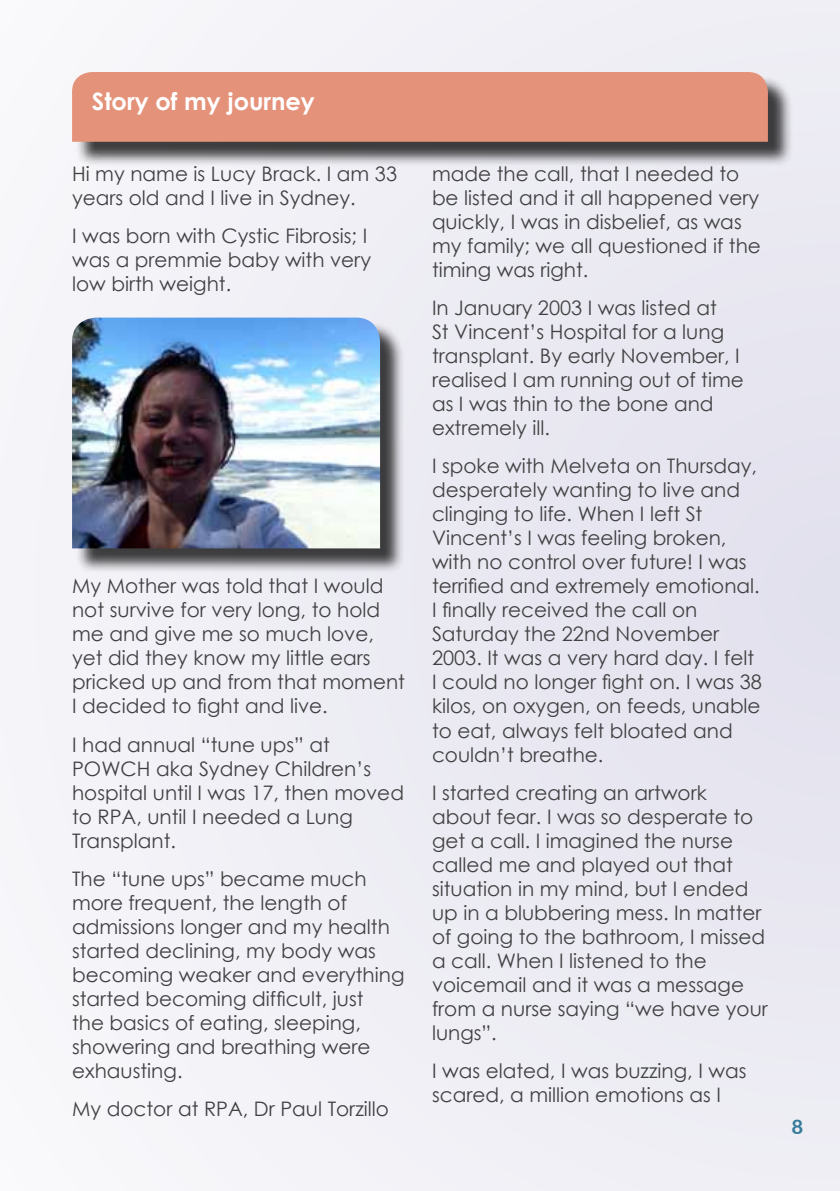
<style>
.page{position:relative;width:840px;height:1191px;background:#fff}
.page>*{position:absolute;margin:0;border:0;box-sizing:border-box;transform-origin:0 0}
.t1{font:700 24px "Century Gothic";color:#fff}
.t2{font:20px/24px "Century Gothic";color:#414042}
.t3{font:20px "Arial Rounded MT Bold";color:#377b9b}
</style>
<div class="page">
<div style="left:0;top:0;width:839px;height:1191px;background:#eeedf4"></div>
<div style="left:75px;top:75px;width:717px;height:91px;background:#000;opacity:.75"></div>
<div style="left:72px;top:72px;width:695px;height:70px;background:#e5927a"></div>
<div style="left:75px;top:320px;width:330px;height:253px;background:#000;opacity:.75"></div>
<img style="left:72px;top:317px;width:308px;height:231px">
<p class="t1" style="left:92px;top:83px;width:224px">Story of my journey</p>
<p class="t2" style="left:72px;top:161px;width:326px">Hi my name is Lucy Brack. I am 33 years old and I live in Sydney.</p>
<p class="t2" style="left:72px;top:223px;width:300px">I was born with Cystic Fibrosis; I was a premmie baby with very low birth weight.</p>
<p class="t2" style="left:72px;top:574px;width:334px">My Mother was told that I would not survive for very long, to hold me and give me so much love, yet did they know my little ears pricked up and from that moment<br>I decided to fight and live.</p>
<p class="t2" style="left:72px;top:732px;width:333px">I had annual “tune ups” at<br>POWCH aka Sydney Children’s hospital until I was 17, then moved to RPA, until I needed a Lung<br>Transplant.</p>
<p class="t2" style="left:72px;top:866px;width:334px">The “tune ups” became much more frequent, the length of admissions longer and my health started declining, my body was becoming weaker and everything started becoming difficult, just<br>the basics of eating, sleeping, showering and breathing were exhausting.</p>
<p class="t2" style="left:72px;top:1096px;width:318px">My doctor at RPA, Dr Paul Torzillo</p>
<p class="t2" style="left:432px;top:161px;width:330px">made the call, that I needed to be listed and it all happened very quickly, I was in disbelief, as was my family; we all questioned if the timing was right.</p>
<p class="t2" style="left:432px;top:296px;width:313px">In January 2003 I was listed at<br>St Vincent’s Hospital for a lung transplant. By early November, I realised I am running out of time as I was thin to the bone and extremely ill.</p>
<p class="t2" style="left:432px;top:454px;width:331px">I spoke with Melveta on Thursday, desperately wanting to live and clinging to life. When I left St<br>Vincent’s I was feeling broken, with no control over future! I was terrified and extremely emotional.<br>I finally received the call on<br>Saturday the 22nd November<br>2003. It was a very hard day. I felt<br>I could no longer fight on. I was 38 kilos, on oxygen, on feeds, unable to eat, always felt bloated and couldn’t breathe.</p>
<p class="t2" style="left:432px;top:780px;width:337px">I started creating an artwork about fear. I was so desperate to get a call. I imagined the nurse called me and played out that situation in my mind, but I ended up in a blubbering mess. In matter of going to the bathroom, I missed a call. When I listened to the voicemail and it was a message from a nurse saying “we have your lungs”.</p>
<p class="t2" style="left:432px;top:1058px;width:316px">I was elated, I was buzzing, I was scared, a million emotions as I</p>
<p class="t3" style="left:791px;top:1114px;width:13px">8</p>
</div>
